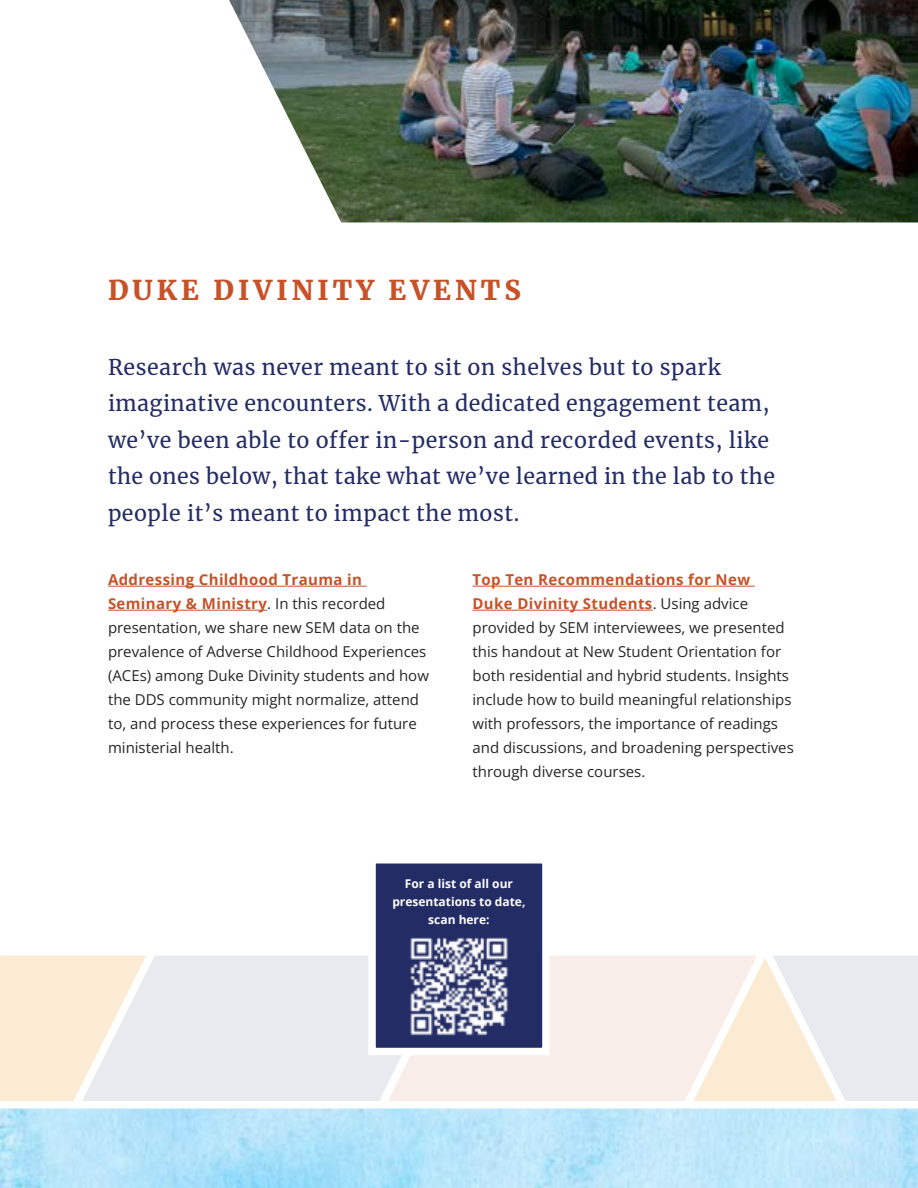
<style>
.page{position:relative;width:918px;height:1188px;background:#fff}
.page>*{position:absolute;margin:0;border:0;box-sizing:border-box;transform-origin:0 0}
.t1{font:900 27px "Merriweather";letter-spacing:.15em;color:#c75228}
.t2{font:21.3px/36.5px "Merriweather";letter-spacing:.025em;color:#232c64}
.t3{font:15px/24px "Open Sans";color:#262626}
.t4{font:700 12px/18px "Open Sans";color:#fff;text-align:center}
.s1{font-weight:700;color:#c75228}
</style>
<div class="page">
<div style="left:155px;top:956px;width:220px;height:145px;background:#e9eaef"></div>
<div style="left:413px;top:1055px;width:133px;height:46px;background:#f9ede9"></div>
<svg style="left:375px;top:1055px;width:38px;height:46px"></svg>
<svg style="left:0;top:956px;width:155px;height:145px;background:#f7ebdb"></svg>
<svg style="left:546px;top:956px;width:372px;height:145px;background:#f4ece7"></svg>
<hr style="left:108px;top:586px;width:259px;height:1px;background:#c75228">
<hr style="left:108px;top:610px;width:159px;height:1px;background:#c75228">
<hr style="left:472px;top:586px;width:283px;height:1px;background:#c75228">
<hr style="left:472px;top:610px;width:181px;height:1px;background:#c75228">
<img style="left:229px;top:0;width:689px;height:222px">
<div style="left:372px;top:860px;width:174px;height:192px;background:#232c64"></div>
<img style="left:410px;top:937px;width:99px;height:99px">
<div style="left:368px;top:856px;width:182px;height:199px;border:8px solid #fff"></div>
<h1 class="t1" style="left:108px;top:271px;width:414px">DUKE DIVINITY EVENTS</h1>
<p class="t2" style="left:108px;top:348px;width:669px">Research was never meant to sit on shelves but to spark imaginative encounters. With a dedicated engagement team, we’ve been able to offer in-person and recorded events, like the ones below, that take what we’ve learned in the lab to the people it’s meant to impact the most.</p>
<p class="t3" style="left:108px;top:567px;width:322px"><span class="s1">Addressing Childhood Trauma in Seminary &amp; Ministry</span>. In this recorded presentation, we share new SEM data on the prevalence of Adverse Childhood Experiences (ACEs) among Duke Divinity students and how the DDS community might normalize, attend to, and process these experiences for future ministerial health.</p>
<p class="t3" style="left:472px;top:567px;width:323px"><span class="s1">Top Ten Recommendations for New Duke Divinity Students</span>. Using advice provided by SEM interviewees, we presented this handout at New Student Orientation for both residential and hybrid students. Insights include how to build meaningful relationships with professors, the importance of readings and discussions, and broadening perspectives through diverse courses.</p>
<p class="t4" style="left:392px;top:874px;width:135px">For a list of all our presentations to date, scan here:</p>
</div>
